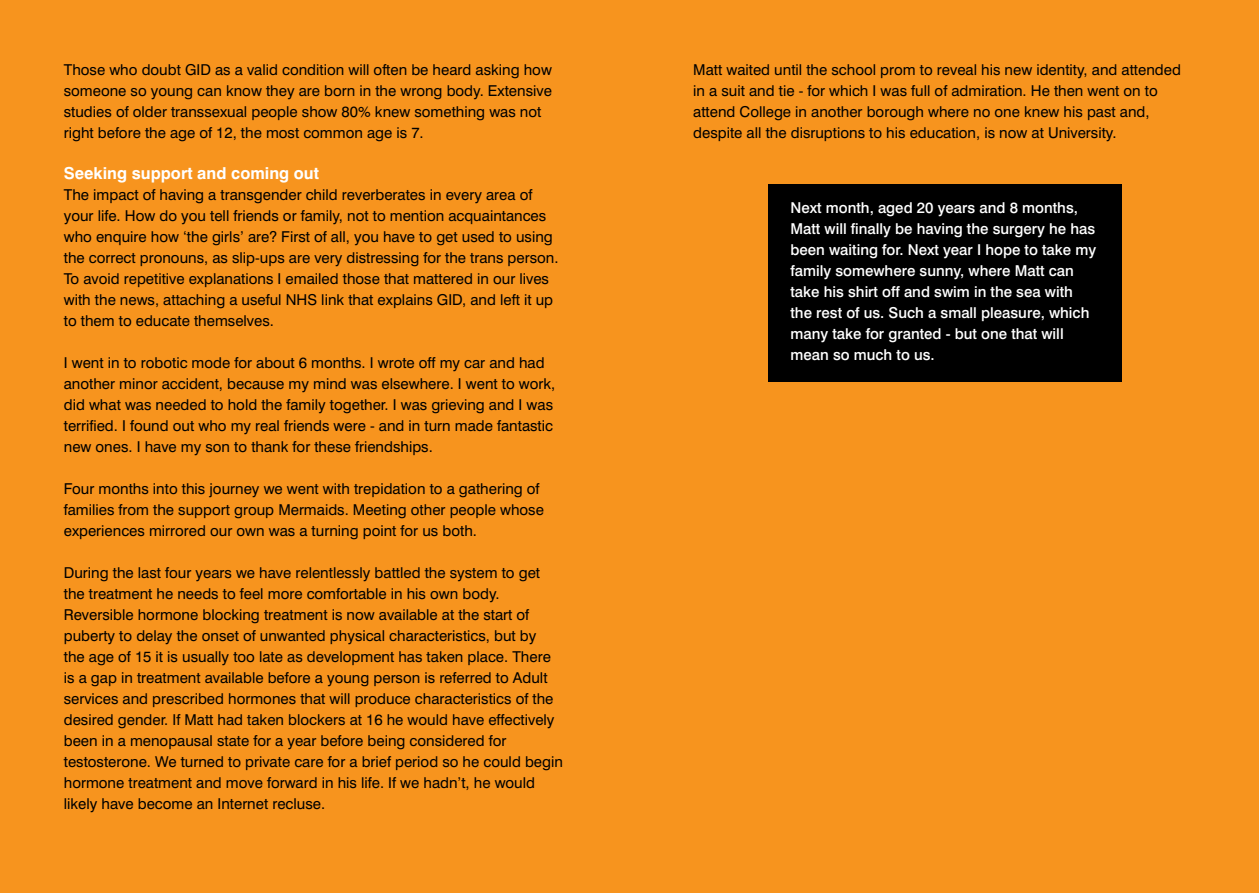
<style>
.page{position:relative;width:1259px;height:893px;background:#fff}
.page>*{position:absolute;margin:0;border:0;box-sizing:border-box;transform-origin:0 0}
.t1{font:700 16.5px "Swiss 721 BT";color:#fff}
.t2{font:15px/21px "Swiss 721 BT";color:#000}
.t3{font:500 15px/21px "Swiss 721 BT";color:#fff}
</style>
<div class="page">
<div style="left:0;top:0;width:629px;height:893px;background:#f7941e"></div>
<div style="left:629px;top:0;width:630px;height:893px;background:#f7941e"></div>
<div style="left:768px;top:184px;width:353px;height:198px;background:#000"></div>
<p class="t2" style="left:64px;top:59px;width:489px">Those who doubt GID as a valid condition will often be heard asking how someone so young can know they are born in the wrong body. Extensive studies of older transsexual people show 80% knew something was not right before the age of 12, the most common age is 7.</p>
<p class="t1" style="left:64px;top:163px;width:257px">Seeking support and coming out</p>
<p class="t2" style="left:64px;top:184px;width:496px">The impact of having a transgender child reverberates in every area of your life. How do you tell friends or family, not to mention acquaintances who enquire how ‘the girls’ are? First of all, you have to get used to using the correct pronouns, as slip-ups are very distressing for the trans person.<br>To avoid repetitive explanations I emailed those that mattered in our lives with the news, attaching a useful NHS link that explains GID, and left it up to them to educate themselves.</p>
<p class="t2" style="left:64px;top:352px;width:493px">I went in to robotic mode for about 6 months. I wrote off my car and had another minor accident, because my mind was elsewhere. I went to work, did what was needed to hold the family together. I was grieving and I was terrified. I found out who my real friends were - and in turn made fantastic new ones. I have my son to thank for these friendships.</p>
<p class="t2" style="left:64px;top:478px;width:482px">Four months into this journey we went with trepidation to a gathering of families from the support group Mermaids. Meeting other people whose experiences mirrored our own was a turning point for us both.</p>
<p class="t2" style="left:64px;top:562px;width:501px">During the last four years we have relentlessly battled the system to get the treatment he needs to feel more comfortable in his own body.<br>Reversible hormone blocking treatment is now available at the start of puberty to delay the onset of unwanted physical characteristics, but by<br>the age of 15 it is usually too late as development has taken place. There is a gap in treatment available before a young person is referred to Adult services and prescribed hormones that will produce characteristics of the desired gender. If Matt had taken blockers at 16 he would have effectively been in a menopausal state for a year before being considered for testosterone. We turned to private care for a brief period so he could begin hormone treatment and move forward in his life. If we hadn’t, he would likely have become an Internet recluse.</p>
<p class="t2" style="left:693px;top:59px;width:489px">Matt waited until the school prom to reveal his new identity, and attended in a suit and tie - for which I was full of admiration. He then went on to attend College in another borough where no one knew his past and, despite all the disruptions to his education, is now at University.</p>
<p class="t3" style="left:790px;top:197px;width:307px">Next month, aged 20 years and 8 months, Matt will finally be having the surgery he has been waiting for. Next year I hope to take my family somewhere sunny, where Matt can take his shirt off and swim in the sea with the rest of us. Such a small pleasure, which many take for granted - but one that will mean so much to us.</p>
</div>
